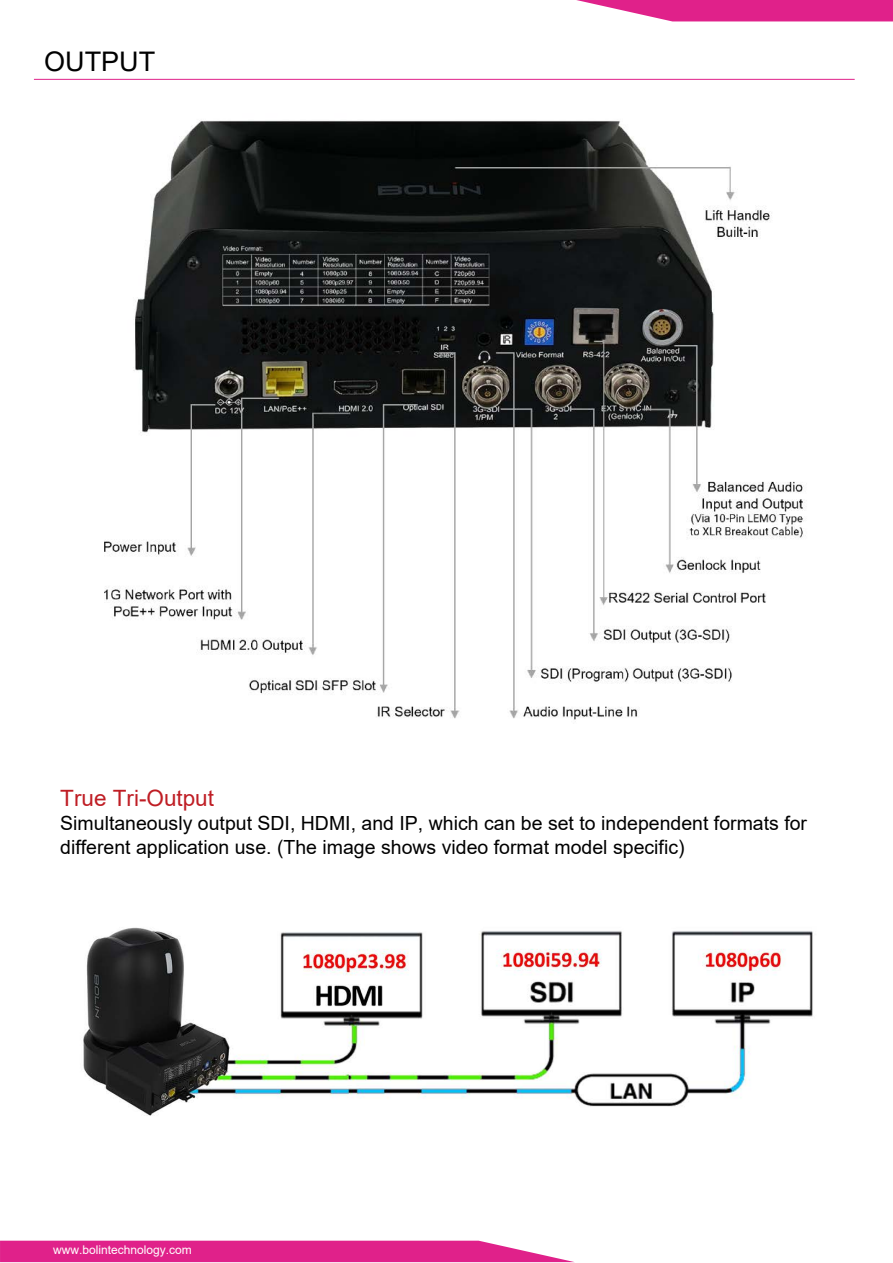
<style>
.page{position:relative;width:893px;height:1263px;background:#fff}
.page>*{position:absolute;margin:0;border:0;box-sizing:border-box;transform-origin:0 0}
.t1{font:27px "Arial";color:#000}
.t2{font:22.5px "Arial";color:#bf1d24}
.t3{font:19.5px/24px "Arial";color:#000}
.t4{font:12px "Arial";color:#fff}
</style>
<div class="page">
<svg style="left:0;top:1241px;width:574px;height:21px;background:#e23393"></svg>
<svg style="left:576px;top:0;width:317px;height:21px;background:#e4429b"></svg>
<hr style="left:34px;top:79px;width:821px;height:1px;background:#e0218a">
<img style="left:104px;top:120px;width:701px;height:600px">
<img style="left:83px;top:927px;width:730px;height:189px">
<h1 class="t1" style="left:44px;top:43px;width:112px">OUTPUT</h1>
<p class="t2" style="left:60px;top:783px;width:155px">True Tri-Output</p>
<p class="t3" style="left:60px;top:811px;width:748px">Simultaneously output SDI, HDMI, and IP, which can be set to independent formats for different application use. (The image shows video format model specific)</p>
<p class="t4" style="left:53px;top:1242px;width:140px">www.bolintechnology.com</p>
</div>
